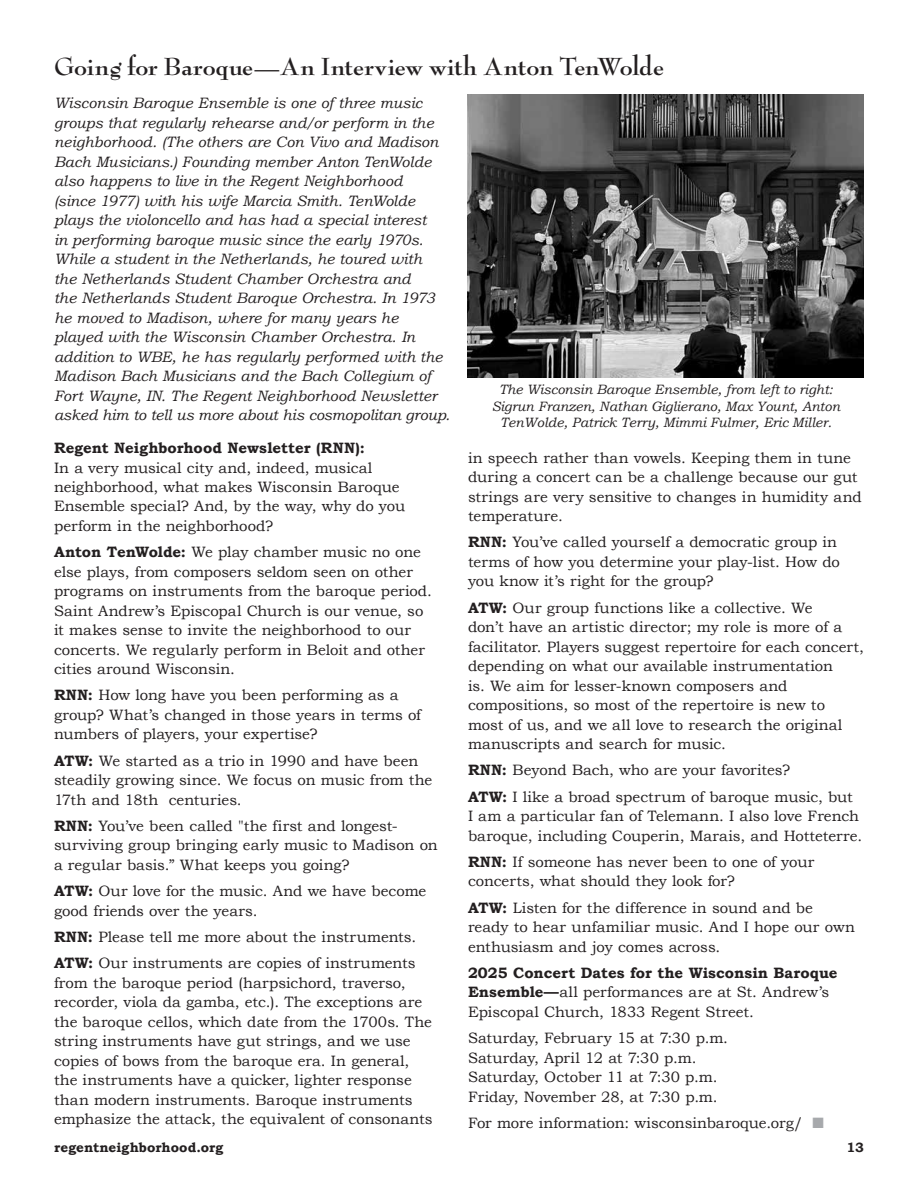
<style>
.page{position:relative;width:918px;height:1188px;background:#fff}
.page>*{position:absolute;margin:0;border:0;box-sizing:border-box;transform-origin:0 0}
.t1{font:700 27px "Bernhard Modern Std";letter-spacing:-.005em;color:#231f20}
.t2{font:15px/19.5px "Bookman Old Style";letter-spacing:-.005em;color:#231f20}
.t3{font:italic 15px/19.5px "Bookman Old Style";color:#231f20}
.t4{font:700 15px "Bookman Old Style";letter-spacing:.005em;color:#231f20}
.t5{font:italic 13.5px/16.5px "Bookman Old Style";color:#231f20;text-align:center}
.t6{font:700 13.5px "Bookman Old Style";letter-spacing:.005em;color:#231f20}
.s1{font-weight:700}
.s2{color:#a7a9ac}
</style>
<div class="page">
<img style="left:468px;top:94px;width:396px;height:284px">
<h1 class="t1" style="left:54px;top:52px;width:612px">Going for Baroque—An Interview with Anton TenWolde</h1>
<p class="t3" style="left:54px;top:93px;width:398px">Wisconsin Baroque Ensemble is one of three music groups that regularly rehearse and/or perform in the neighborhood. (The others are Con Vivo and Madison Bach Musicians.) Founding member Anton TenWolde also happens to live in the Regent Neighborhood<br>(since 1977) with his wife Marcia Smith. TenWolde plays the violoncello and has had a special interest<br>in performing baroque music since the early 1970s.<br>While a student in the Netherlands, he toured with<br>the Netherlands Student Chamber Orchestra and<br>the Netherlands Student Baroque Orchestra. In 1973 he moved to Madison, where for many years he played with the Wisconsin Chamber Orchestra. In addition to WBE, he has regularly performed with the Madison Bach Musicians and the Bach Collegium of Fort Wayne, IN. The Regent Neighborhood Newsletter asked him to tell us more about his cosmopolitan group.</p>
<p class="t4" style="left:54px;top:439px;width:312px">Regent Neighborhood Newsletter (RNN):</p>
<p class="t2" style="left:54px;top:458px;width:353px">In a very musical city and, indeed, musical neighborhood, what makes Wisconsin Baroque Ensemble special? And, by the way, why do you perform in the neighborhood?</p>
<p class="t2" style="left:54px;top:542px;width:379px"><span class="s1">Anton TenWolde:</span> We play chamber music no one else plays, from composers seldom seen on other programs on instruments from the baroque period.<br>Saint Andrew’s Episcopal Church is our venue, so it makes sense to invite the neighborhood to our concerts. We regularly perform in Beloit and other cities around Wisconsin.</p>
<p class="t2" style="left:54px;top:686px;width:369px"><span class="s1">RNN:</span> How long have you been performing as a group? What’s changed in those years in terms of numbers of players, your expertise?</p>
<p class="t2" style="left:54px;top:751px;width:380px"><span class="s1">ATW:</span> We started as a trio in 1990 and have been steadily growing since. We focus on music from the<br>17th and 18th centuries.</p>
<p class="t2" style="left:54px;top:816px;width:385px"><span class="s1">RNN:</span> You’ve been called "the first and longest&shy;surviving group bringing early music to Madison on a regular basis.” What keeps you going?</p>
<p class="t2" style="left:54px;top:881px;width:374px"><span class="s1">ATW:</span> Our love for the music. And we have become good friends over the years.</p>
<p class="t2" style="left:54px;top:924px;width:364px;line-height:26.2px"><span class="s1">RNN:</span> Please tell me more about the instruments.<br><span class="s1">ATW:</span> Our instruments are copies of instruments</p>
<p class="t2" style="left:54px;top:973px;width:380px">from the baroque period (harpsichord, traverso, recorder, viola da gamba, etc.). The exceptions are the baroque cellos, which date from the 1700s. The string instruments have gut strings, and we use copies of bows from the baroque era. In general, the instruments have a quicker, lighter response than modern instruments. Baroque instruments emphasize the attack, the equivalent of consonants</p>
<p class="t5" style="left:492px;top:382px;width:350px">The Wisconsin Baroque Ensemble, from left to right:<br>Sigrun Franzen, Nathan Giglierano, Max Yount, Anton<br>TenWolde, Patrick Terry, Mimmi Fulmer, Eric Miller.</p>
<p class="t2" style="left:468px;top:448px;width:395px">in speech rather than vowels. Keeping them in tune during a concert can be a challenge because our gut strings are very sensitive to changes in humidity and temperature.</p>
<p class="t2" style="left:468px;top:532px;width:373px"><span class="s1">RNN:</span> You’ve called yourself a democratic group in terms of how you determine your play-list. How do you know it’s right for the group?</p>
<p class="t2" style="left:468px;top:598px;width:398px"><span class="s1">ATW:</span> Our group functions like a collective. We<br>don’t have an artistic director; my role is more of a facilitator. Players suggest repertoire for each concert, depending on what our available instrumentation<br>is. We aim for lesser-known composers and compositions, so most of the repertoire is new to most of us, and we all love to research the original manuscripts and search for music.</p>
<p class="t2" style="left:468px;top:757px;width:386px;line-height:26.2px"><span class="s1">RNN:</span> Beyond Bach, who are your favorites?<br><span class="s1">ATW:</span> I like a broad spectrum of baroque music, but</p>
<p class="t2" style="left:468px;top:806px;width:396px">I am a particular fan of Telemann. I also love French baroque, including Couperin, Marais, and Hotteterre.</p>
<p class="t2" style="left:468px;top:852px;width:348px"><span class="s1">RNN:</span> If someone has never been to one of your concerts, what should they look for?</p>
<p class="t2" style="left:468px;top:898px;width:389px"><span class="s1">ATW:</span> Listen for the difference in sound and be ready to hear unfamiliar music. And I hope our own enthusiasm and joy comes across.</p>
<p class="t2" style="left:468px;top:963px;width:371px"><span class="s1">2025 Concert Dates for the Wisconsin Baroque<br>Ensemble—</span>all performances are at St. Andrew’s<br>Episcopal Church, 1833 Regent Street.</p>
<p class="t2" style="left:468px;top:1028px;width:262px">Saturday, February 15 at 7:30 p.m.<br>Saturday, April 12 at 7:30 p.m.<br>Saturday, October 11 at 7:30 p.m.<br>Friday, November 28, at 7:30 p.m.</p>
<p class="t2" style="left:468px;top:1113px;width:357px">For more information: wisconsinbaroque.org/ <span class="s2">■</span></p>
<p class="t6" style="left:54px;top:1140px;width:171px">regentneighborhood.org</p>
<p class="t6" style="left:847px;top:1140px;width:19px">13</p>
</div>
